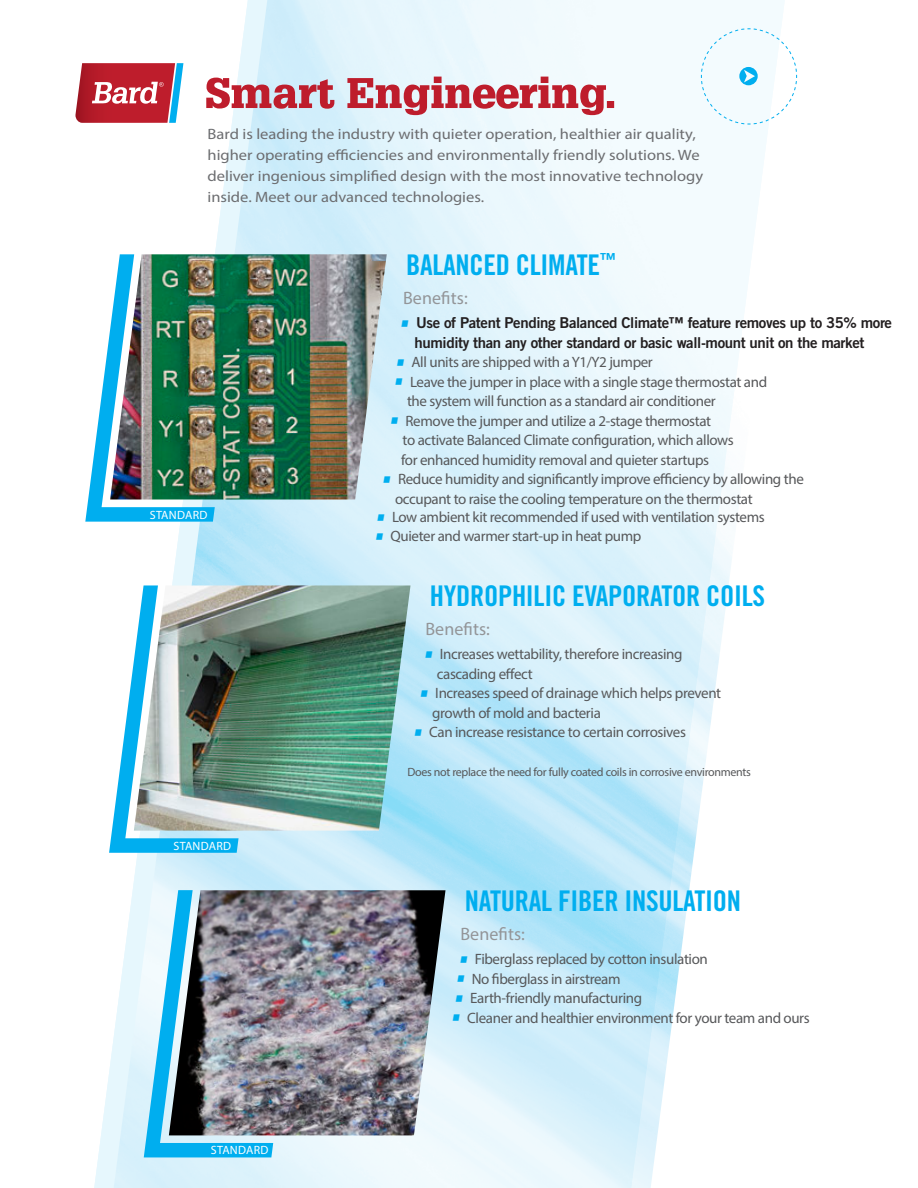
<style>
.page{position:relative;width:918px;height:1188px;background:#fff}
.page>*{position:absolute;margin:0;border:0;box-sizing:border-box;transform-origin:0 0}
.t1{font:28.5px "Trade Gothic LT Std Bd Cn 20";letter-spacing:-.01em;color:#00aeef}
.t2{font:18px "Myriad Pro";letter-spacing:.005em;color:#939598}
.t3{font:15px/19.5px "Myriad Pro";letter-spacing:-.025em;color:#57585a}
.Body{font:15px/21px "Myriad Pro";color:#6c6d70;scale:1.1 1}
.t4{font:15px/19.5px "Trade Gothic LT Std Bd 2";letter-spacing:-.025em;color:#231f20}
.t5{font:12px "Myriad Pro";letter-spacing:-.025em;color:#57585a}
.t6{font:12px "Myriad Pro";letter-spacing:.02em;color:#fff}
.s1{font-family:"Glypha LT Std";font-weight:700;font-style:italic;font-size:18px;color:#00aeef}
</style>
<div class="page">
<svg style="left:701px;top:28px;width:96px;height:96px"></svg>
<svg style="left:206px;top:77px;width:408px;height:38px"></svg>
<svg style="left:75px;top:63px;width:108px;height:60px;background:#bb505f"></svg>
<img style="left:239px;top:585px;width:172px;height:246px">
<img style="left:273px;top:890px;width:173px;height:245px">
<img style="left:215px;top:254px;width:172px;height:246px">
<img style="left:85px;top:254px;width:130px;height:268px">
<img style="left:109px;top:585px;width:130px;height:268px">
<img style="left:144px;top:890px;width:129px;height:267px">
<p class="Body" style="left:208px;top:124px;width:452px">Bard is leading the industry with quieter operation, healthier air quality, higher operating efficiencies and environmentally friendly solutions. We deliver ingenious simplified design with the most innovative technology inside. Meet our advanced technologies.</p>
<p class="t6" style="left:150px;top:508px;width:59px">STANDARD</p>
<p class="t6" style="left:174px;top:839px;width:59px">STANDARD</p>
<p class="t6" style="left:211px;top:1143px;width:59px">STANDARD</p>
<p class="t1" style="left:406px;top:247px;width:212px">BALANCED CLIMATE<sup>™</sup></p>
<p class="t2" style="left:403px;top:287px;width:66px">Benefits:</p>
<p class="t4" style="left:415px;top:313px;width:479px;text-indent:-16px"><span class="s1">•</span> Use of Patent Pending Balanced Climate™ feature removes up to 35% more humidity than any other standard or basic wall-mount unit on the market</p>
<p class="t3" style="left:394px;top:352px;width:260px"><span class="s1">•</span> All units are shipped with a Y1/Y2 jumper</p>
<p class="t3" style="left:407px;top:372px;width:362px;text-indent:-14px"><span class="s1">•</span> Leave the jumper in place with a single stage thermostat and the system will function as a standard air conditioner</p>
<p class="t3" style="left:401px;top:411px;width:334px;text-indent:-13px"><span class="s1">•</span> Remove the jumper and utilize a 2-stage thermostat<br>to activate Balanced Climate configuration, which allows for enhanced humidity removal and quieter startups</p>
<p class="t3" style="left:395px;top:469px;width:410px;text-indent:-14px"><span class="s1">•</span> Reduce humidity and significantly improve efficiency by allowing the occupant to raise the cooling temperature on the thermostat</p>
<p class="t3" style="left:375px;top:507px;width:392px"><span class="s1">•</span> Low ambient kit recommended if used with ventilation systems</p>
<p class="t3" style="left:373px;top:526px;width:270px"><span class="s1">•</span> Quieter and warmer start-up in heat pump</p>
<p class="t1" style="left:430px;top:578px;width:337px">HYDROPHILIC EVAPORATOR COILS</p>
<p class="t2" style="left:425px;top:618px;width:66px">Benefits:</p>
<p class="t3" style="left:437px;top:644px;width:247px;text-indent:-14px"><span class="s1">•</span> Increases wettability, therefore increasing cascading effect</p>
<p class="t3" style="left:432px;top:683px;width:290px;text-indent:-14px"><span class="s1">•</span> Increases speed of drainage which helps prevent growth of mold and bacteria</p>
<p class="t3" style="left:412px;top:722px;width:276px"><span class="s1">•</span> Can increase resistance to certain corrosives</p>
<p class="t5" style="left:407px;top:765px;width:345px">Does not replace the need for fully coated coils in corrosive environments</p>
<p class="t1" style="left:465px;top:883px;width:278px">NATURAL FIBER INSULATION</p>
<p class="t2" style="left:460px;top:923px;width:66px">Benefits:</p>
<p class="t3" style="left:457px;top:949px;width:252px"><span class="s1">•</span> Fiberglass replaced by cotton insulation</p>
<p class="t3" style="left:454px;top:969px;width:168px"><span class="s1">•</span> No fiberglass in airstream</p>
<p class="t3" style="left:453px;top:988px;width:191px"><span class="s1">•</span> Earth-friendly manufacturing</p>
<p class="t3" style="left:450px;top:1008px;width:361px"><span class="s1">•</span> Cleaner and healthier environment for your team and ours</p>
</div>
